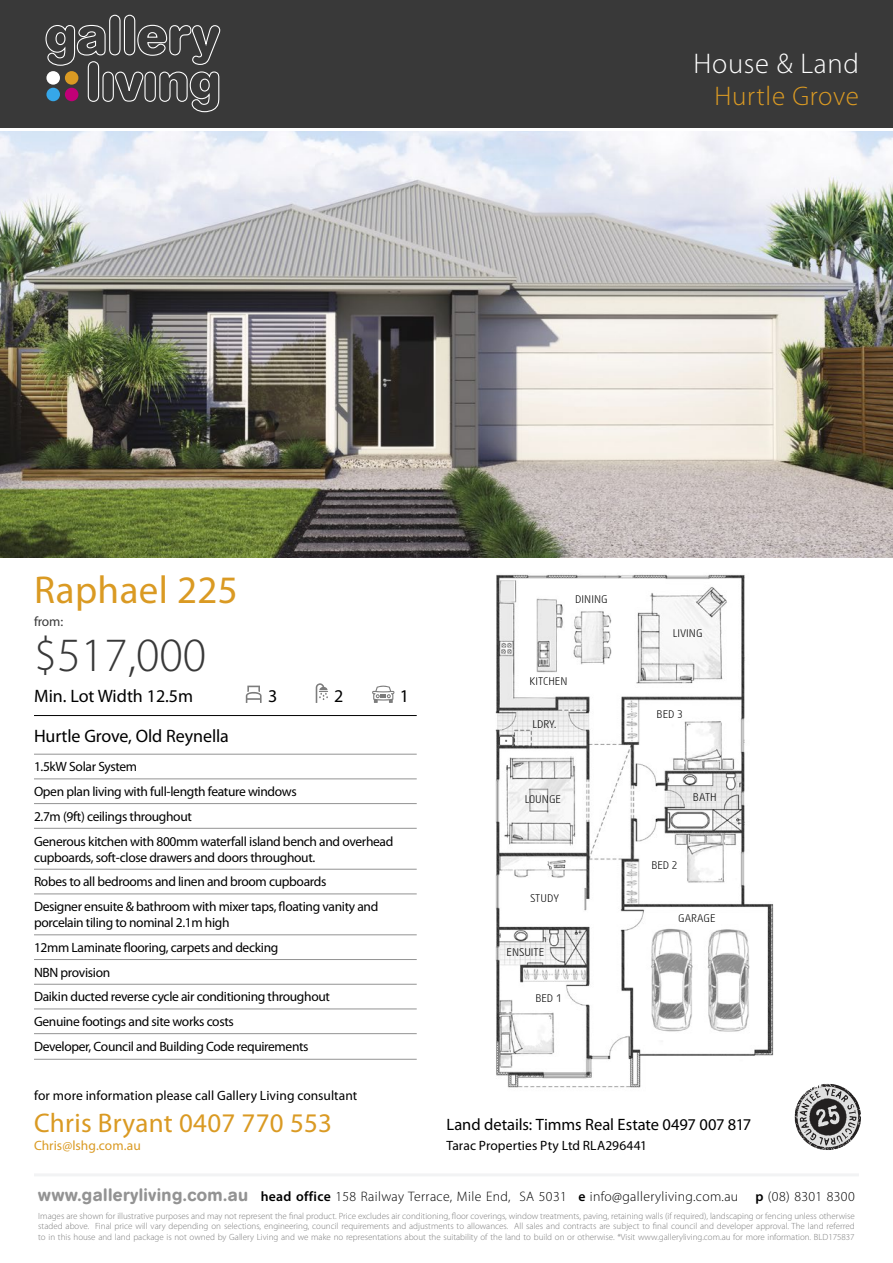
<style>
.page{position:relative;width:893px;height:1263px;background:#fff}
.page>*{position:absolute;margin:0;border:0;box-sizing:border-box;transform-origin:0 0}
.t1{font:300 48px "Myriad Pro";color:#393939}
.t2{font:39px "Myriad Pro";letter-spacing:.01em;color:#da9a23}
.t3{font:300 28.5px "Myriad Pro";letter-spacing:.025em;color:#fff}
.t4{font:27px "Myriad Pro";letter-spacing:.01em;color:#da9a23}
.t5{font:300 27px "Myriad Pro";letter-spacing:.025em;color:#da9a23}
.t6{font:18px "Myriad Pro";letter-spacing:-.005em;color:#000}
.t7{font:16.5px "Myriad Pro";letter-spacing:-.005em;color:#000}
.t8{font:300 13.8px "Myriad Pro";letter-spacing:.025em;color:#000}
.t9{font:13.5px/24.8px "Myriad Pro";letter-spacing:-.025em;color:#000}
.t10{font:13.5px "Myriad Pro";letter-spacing:.005em;color:#000}
.t11{font:13.5px "Myriad Pro";color:#da9a23}
.t12{font:13.5px "Myriad Pro";color:#393939}
.t13{font:10.8px "Sys";color:#000}
.t14{font:300 9px/10.5px "Myriad Pro";color:#7c7c7c;text-align:justify}
.s1{font-family:"AG Book Rounded";font-weight:500;font-size:17.85px;color:#939393}
.s2{font-weight:600}
</style>
<div class="page">
<div style="left:0;top:0;width:893px;height:128px;background:#393939"></div>
<svg style="left:45px;top:14px;width:176px;height:99px"></svg>
<div style="left:46px;top:71px;width:14px;height:14px;background:#fff;border-radius:50%"></div>
<div style="left:65px;top:71px;width:13px;height:14px;background:#da9a23;border-radius:50%"></div>
<div style="left:46px;top:88px;width:14px;height:13px;background:#36a7e9;border-radius:50%"></div>
<div style="left:65px;top:88px;width:13px;height:13px;background:#c10077;border-radius:50%"></div>
<hr style="left:34px;top:1173px;width:825px;height:3px;background:#f2f3f4">
<img style="left:0;top:132px;width:893px;height:425px">
<img style="left:495px;top:574px;width:279px;height:514px">
<hr style="left:34px;top:715px;width:383px;height:1px;background:#000">
<hr style="left:34px;top:754px;width:383px;height:1px;background:#939393">
<hr style="left:34px;top:779px;width:383px;height:1px;background:#939393">
<hr style="left:34px;top:803px;width:383px;height:1px;background:#939393">
<hr style="left:34px;top:828px;width:383px;height:1px;background:#939393">
<hr style="left:34px;top:869px;width:383px;height:1px;background:#939393">
<hr style="left:34px;top:894px;width:383px;height:1px;background:#939393">
<hr style="left:34px;top:934px;width:383px;height:1px;background:#939393">
<hr style="left:34px;top:959px;width:383px;height:1px;background:#939393">
<hr style="left:34px;top:984px;width:383px;height:1px;background:#939393">
<hr style="left:34px;top:1009px;width:383px;height:1px;background:#939393">
<hr style="left:34px;top:1033px;width:383px;height:1px;background:#939393">
<hr style="left:34px;top:1059px;width:383px;height:1px;background:#939393">
<svg style="left:246px;top:686px;width:16px;height:17px"></svg>
<svg style="left:316px;top:683px;width:12px;height:20px"></svg>
<svg style="left:372px;top:686px;width:22px;height:17px"></svg>
<svg style="left:794px;top:1083px;width:67px;height:67px"></svg>
<h3 class="t3" style="left:693px;top:48px;width:167px">House &amp; Land</h3>
<h3 class="t5" style="left:715px;top:81px;width:146px">Hurtle Grove</h3>
<h2 class="t2" style="left:34px;top:566px;width:205px">Raphael 225</h2>
<h3 class="t12" style="left:34px;top:613px;width:31px">from:</h3>
<h1 class="t1" style="left:34px;top:628px;width:174px">$517,000</h1>
<h3 class="t6" style="left:34px;top:685px;width:161px">Min. Lot Width 12.5m</h3>
<h3 class="t6" style="left:268px;top:685px;width:11px">3</h3>
<h3 class="t6" style="left:334px;top:685px;width:11px">2</h3>
<h3 class="t6" style="left:400px;top:685px;width:11px">1</h3>
<h3 class="t6" style="left:34px;top:725px;width:196px">Hurtle Grove, Old Reynella</h3>
<h3 class="t9" style="left:34px;top:754px;width:361px">1.5kW Solar System<br>Open plan living with full-length feature windows<br>2.7m (9ft) ceilings throughout<br>Generous kitchen with 800mm waterfall island bench and overhead</h3>
<h3 class="t9" style="left:34px;top:844px;width:346px">cupboards, soft-close drawers and doors throughout.<br>Robes to all bedrooms and linen and broom cupboards<br>Designer ensuite &amp; bathroom with mixer taps, floating vanity and</h3>
<p class="t9" style="left:34px;top:910px;width:297px">porcelain tiling to nominal 2.1m high<br>12mm Laminate flooring, carpets and decking<br>NBN provision<br>Daikin ducted reverse cycle air conditioning throughout Genuine footings and site works costs<br>Developer, Council and Building Code requirements</p>
<h3 class="t10" style="left:34px;top:1087px;width:325px">for more information please call Gallery Living consultant</h3>
<h3 class="t4" style="left:34px;top:1106px;width:300px">Chris Bryant 0407 770 553</h3>
<h3 class="t11" style="left:34px;top:1137px;width:108px">Chris@lshg.com.au</h3>
<p class="t13" style="left:575px;top:592px;width:34px">DINING</p>
<p class="t13" style="left:529px;top:674px;width:39px">KITCHEN</p>
<p class="t13" style="left:532px;top:717px;width:26px">LDRY.</p>
<p class="t13" style="left:525px;top:792px;width:38px">LOUNGE</p>
<p class="t13" style="left:530px;top:891px;width:30px">STUDY</p>
<p class="t13" style="left:507px;top:945px;width:39px">ENSUITE</p>
<p class="t13" style="left:535px;top:991px;width:28px">BED 1</p>
<p class="t13" style="left:673px;top:626px;width:31px">LIVING</p>
<p class="t13" style="left:657px;top:707px;width:28px">BED 3</p>
<p class="t13" style="left:693px;top:790px;width:25px">BATH</p>
<p class="t13" style="left:651px;top:858px;width:28px">BED 2</p>
<p class="t13" style="left:678px;top:911px;width:39px">GARAGE</p>
<h3 class="t7" style="left:446px;top:1114px;width:306px">Land details: Timms Real Estate 0497 007 817</h3>
<h3 class="t10" style="left:446px;top:1137px;width:202px">Tarac Properties Pty Ltd RLA296441</h3>
<h3 class="t8" style="left:38px;top:1188px;width:701px"><span class="s1">www.galleryliving.com.au</span> <span class="s2">head office</span> 158 Railway Terrace, Mile End, SA 5031 <span class="s2">e</span> info@galleryliving.com.au</h3>
<h3 class="t8" style="left:755px;top:1188px;width:101px"><span class="s2">p</span> (08) 8301 8300</h3>
<p class="t14" style="left:38px;top:1210px;width:818px">Images are shown for illustrative purposes and may not represent the final product. Price excludes air conditioning, floor coverings, window treatments, paving, retaining walls (if required), landscaping or fencing unless otherwise staded above. Final price will vary depending on selections, engineering, council requirements and adjustments to allowances. All sales and contracts are subject to final council and developer approval. The land referred to in this house and land package is not owned by Gallery Living and we make no representations about the suitability of the land to build on or otherwise. *Visit www.galleryliving.com.au for more information. BLD175837</p>
</div>
